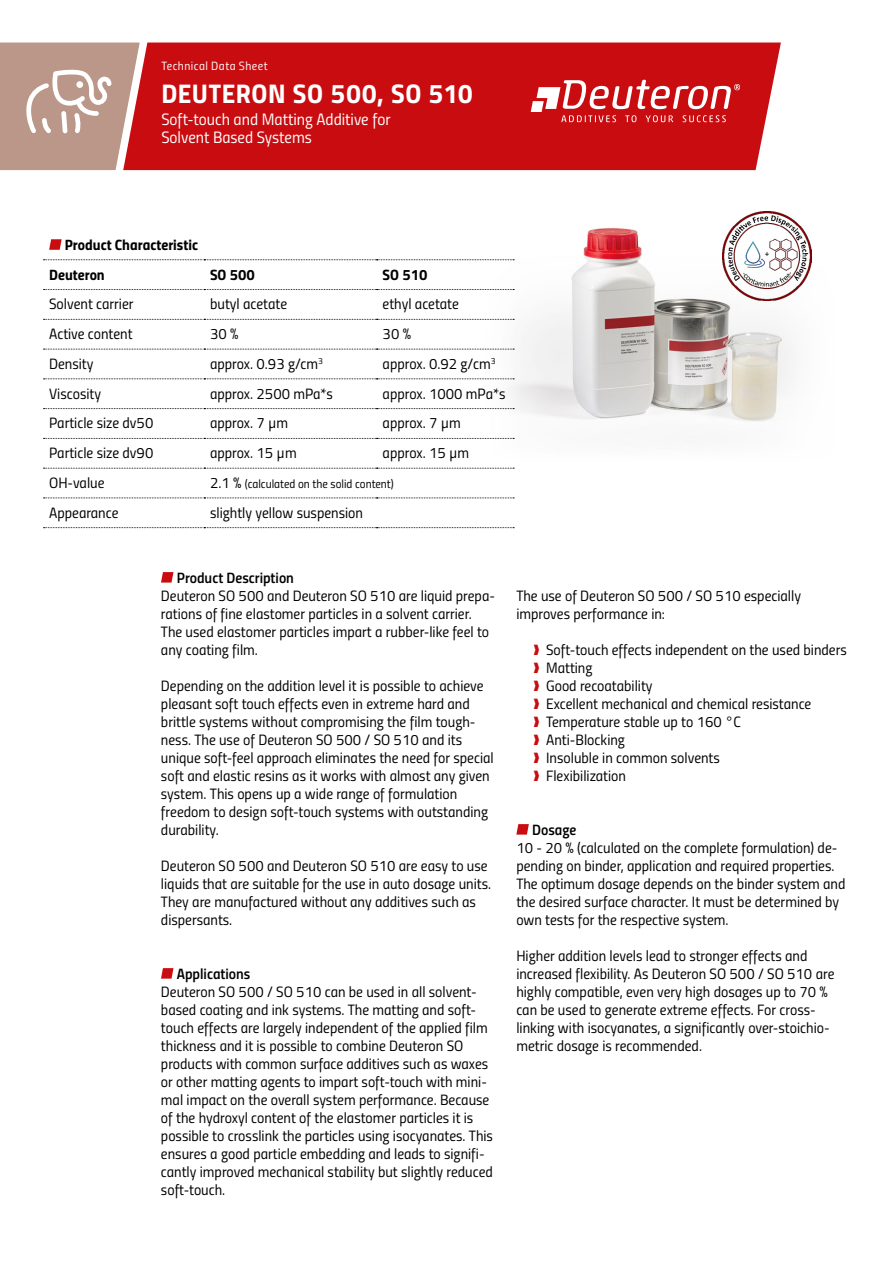
<style>
.page{position:relative;width:893px;height:1263px;background:#fff}
.page>*{position:absolute;margin:0;border:0;box-sizing:border-box;transform-origin:0 0}
.t1{font:27px "Titillium Bold Upright";letter-spacing:.02em;color:#fff}
.t2{font:16.5px/18px "Titillium Regular Upright";color:#fff}
.t3{font:15px/18px "Titillium Regular Upright";color:#000}
.t4{font:15px/29.7px "Titillium Bold Upright";color:#000}
.t5{font:15px "Titillium Semibold Upright";color:#000}
.t6{font:12px "Titillium Regular Upright";color:#000}
.t7{font:12px "Titillium Regular Upright";letter-spacing:.04em;color:#fff}
.s1{font-size:15px}
.s2{color:#c90c0f}
</style>
<div class="page">
<img style="left:461px;top:228px;width:332px;height:241px">
<div style="left:153px;top:43px;width:628px;height:127px;background:#c90c0f"></div>
<svg style="left:531px;top:80px;width:209px;height:42px"></svg>
<svg style="left:161px;top:572px;width:12px;height:11px"></svg>
<svg style="left:161px;top:968px;width:12px;height:11px"></svg>
<svg style="left:516px;top:824px;width:13px;height:11px"></svg>
<svg style="left:0;top:42px;width:153px;height:129px;background:#c49489"></svg>
<svg style="left:44px;top:259px;width:470px;height:1px"></svg>
<svg style="left:44px;top:289px;width:470px;height:1px"></svg>
<svg style="left:44px;top:319px;width:470px;height:1px"></svg>
<svg style="left:44px;top:349px;width:470px;height:1px"></svg>
<svg style="left:44px;top:378px;width:470px;height:1px"></svg>
<svg style="left:44px;top:408px;width:470px;height:1px"></svg>
<svg style="left:44px;top:438px;width:470px;height:1px"></svg>
<svg style="left:44px;top:468px;width:470px;height:1px"></svg>
<svg style="left:44px;top:497px;width:470px;height:1px"></svg>
<svg style="left:44px;top:527px;width:470px;height:1px"></svg>
<svg style="left:49px;top:239px;width:13px;height:11px"></svg>
<img style="left:723px;top:211px;width:89px;height:89px">
<p class="t7" style="left:161px;top:56px;width:108px">Technical Data Sheet</p>
<h1 class="t1" style="left:161px;top:73px;width:313px">DEUTERON SO 500, SO 510</h1>
<p class="t2" style="left:161px;top:109px;width:231px">Soft-touch and Matting Additive for<br>Solvent Based Systems</p>
<p class="t4" style="left:49px;top:229px;width:150px;text-indent:16px">Product Characteristic<br>Deuteron</p>
<p class="t4" style="left:210px;top:258px;width:46px">SO 500</p>
<p class="t4" style="left:383px;top:258px;width:46px">SO 510</p>
<p class="t3" style="left:49px;top:294px;width:86px">Solvent carrier</p>
<p class="t3" style="left:210px;top:294px;width:79px">butyl acetate</p>
<p class="t3" style="left:383px;top:294px;width:78px">ethyl acetate</p>
<p class="t3" style="left:49px;top:324px;width:85px">Active content</p>
<p class="t3" style="left:210px;top:324px;width:30px">30 %</p>
<p class="t3" style="left:383px;top:324px;width:30px">30 %</p>
<p class="t3" style="left:49px;top:354px;width:46px">Density</p>
<p class="t3" style="left:210px;top:354px;width:114px">approx. 0.93 g/cm<sup>3</sup></p>
<p class="t3" style="left:383px;top:354px;width:114px">approx. 0.92 g/cm<sup>3</sup></p>
<p class="t3" style="left:49px;top:384px;width:53px">Viscosity</p>
<p class="t3" style="left:210px;top:384px;width:124px">approx. 2500 mPa*s</p>
<p class="t3" style="left:383px;top:384px;width:124px">approx. 1000 mPa*s</p>
<p class="t3" style="left:49px;top:413px;width:106px">Particle size dv50</p>
<p class="t3" style="left:210px;top:413px;width:80px">approx. 7 µm</p>
<p class="t3" style="left:383px;top:413px;width:80px">approx. 7 µm</p>
<p class="t3" style="left:49px;top:443px;width:106px">Particle size dv90</p>
<p class="t3" style="left:210px;top:443px;width:88px">approx. 15 µm</p>
<p class="t3" style="left:383px;top:443px;width:88px">approx. 15 µm</p>
<p class="t3" style="left:49px;top:473px;width:57px">OH-value</p>
<p class="t6" style="left:210px;top:475px;width:185px"><span class="s1">2.1 %</span> (calculated on the solid content)</p>
<p class="t3" style="left:49px;top:503px;width:71px">Appearance</p>
<p class="t3" style="left:210px;top:503px;width:154px">slightly yellow suspension</p>
<p class="t5" style="left:177px;top:566px;width:119px">Product Description</p>
<p class="t3" style="left:161px;top:585px;width:336px">Deuteron SO 500 and Deuteron SO 510 are liquid prepa&shy;rations of fine elastomer particles in a solvent carrier.<br>The used elastomer particles impart a rubber-like feel to any coating film.</p>
<p class="t3" style="left:161px;top:675px;width:334px">Depending on the addition level it is possible to achieve pleasant soft touch effects even in extreme hard and brittle systems without compromising the film tough&shy;ness. The use of Deuteron SO 500 / SO 510 and its unique soft-feel approach eliminates the need for special soft and elastic resins as it works with almost any given system. This opens up a wide range of formulation freedom to design soft-touch systems with outstanding durability.</p>
<p class="t3" style="left:161px;top:855px;width:332px">Deuteron SO 500 and Deuteron SO 510 are easy to use liquids that are suitable for the use in auto dosage units.<br>They are manufactured without any additives such as dispersants.</p>
<p class="t5" style="left:177px;top:962px;width:75px">Applications</p>
<p class="t3" style="left:161px;top:981px;width:334px">Deuteron SO 500 / SO 510 can be used in all solvent&shy;based coating and ink systems. The matting and soft&shy;touch effects are largely independent of the applied film thickness and it is possible to combine Deuteron SO products with common surface additives such as waxes or other matting agents to impart soft-touch with mini&shy;mal impact on the overall system performance. Because of the hydroxyl content of the elastomer particles it is possible to crosslink the particles using isocyanates. This ensures a good particle embedding and leads to signifi&shy;cantly improved mechanical stability but slightly reduced soft-touch.</p>
<p class="t3" style="left:516px;top:585px;width:286px">The use of Deuteron SO 500 / SO 510 especially improves performance in:</p>
<p class="t3" style="left:533px;top:639px;width:315px"><span class="s2">❱</span> Soft-touch effects independent on the used binders <span class="s2">❱</span> Matting<br><span class="s2">❱</span> Good recoatability<br><span class="s2">❱</span> Excellent mechanical and chemical resistance<br><span class="s2">❱</span> Temperature stable up to 160 °C<br><span class="s2">❱</span> Anti-Blocking<br><span class="s2">❱</span> Insoluble in common solvents<br><span class="s2">❱</span> Flexibilization</p>
<p class="t5" style="left:532px;top:818px;width:46px">Dosage</p>
<p class="t3" style="left:516px;top:837px;width:331px">10 - 20 % (calculated on the complete formulation) de&shy;pending on binder, application and required properties.<br>The optimum dosage depends on the binder system and the desired surface character. It must be determined by own tests for the respective system.</p>
<p class="t3" style="left:516px;top:945px;width:320px">Higher addition levels lead to stronger effects and increased flexibility. As Deuteron SO 500 / SO 510 are highly compatible, even very high dosages up to 70 % can be used to generate extreme effects. For cross&shy;linking with isocyanates, a significantly over-stoichio&shy;metric dosage is recommended.</p>
</div>
